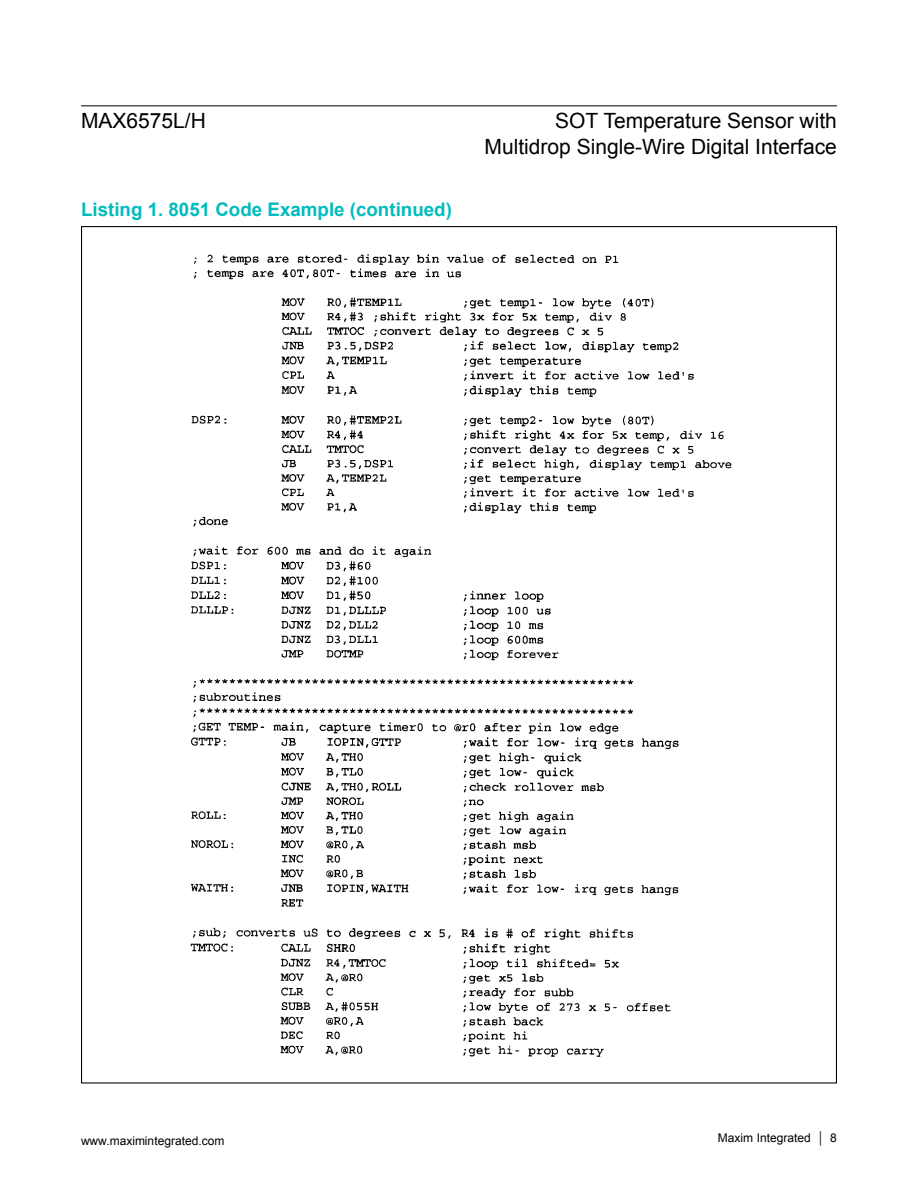
<style>
.page{position:relative;width:918px;height:1188px;background:#fff}
.page>*{position:absolute;margin:0;border:0;box-sizing:border-box;transform-origin:0 0}
.t1{font:21px/25.2px "Arial";color:#000;text-align:right}
.t2{font:700 18.75px "Arial";color:#00bcbd}
.t3{font:12px "Arial";color:#000}
</style>
<div class="page">
<img style="left:189px;top:254px;width:543px;height:803px">
<hr style="left:81px;top:105px;width:756px;height:1px;background:#000">
<p class="t1" style="left:81px;top:110px;width:126px">MAX6575L/H</p>
<p class="t1" style="left:485px;top:110px;width:354px">SOT Temperature Sensor with<br>Multidrop Single-Wire Digital Interface</p>
<p class="t2" style="left:81px;top:202px;width:372px">Listing 1. 8051 Code Example (continued)</p>
<p class="t3" style="left:81px;top:1136px;width:145px">www.maximintegrated.com</p>
<p class="t3" style="left:718px;top:1133px;width:121px">Maxim Integrated │ 8</p>
</div>
